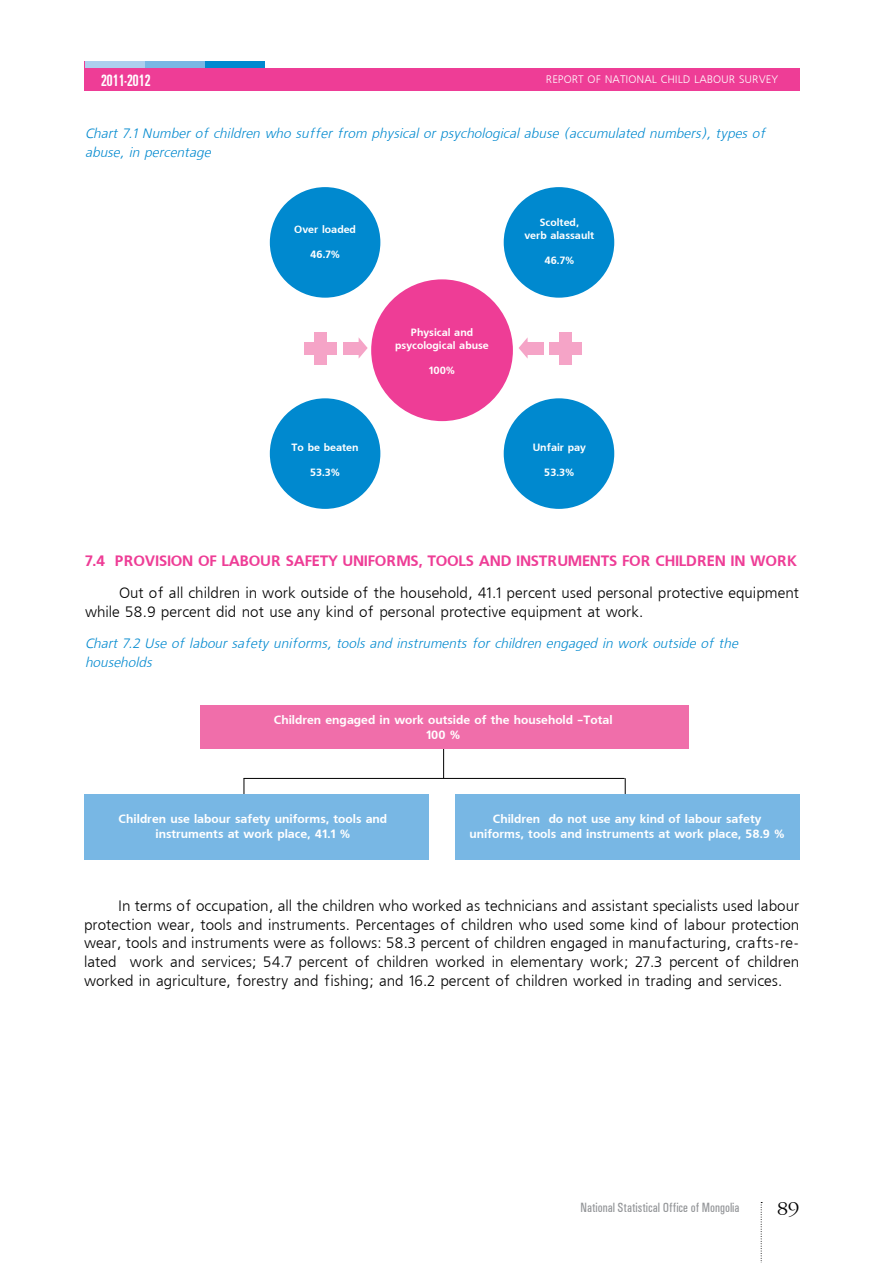
<style>
.page{position:relative;width:893px;height:1263px;background:#fff}
.page>*{position:absolute;margin:0;border:0;box-sizing:border-box;transform-origin:0 0}
.t1{font:18px "Ch Garamond";color:#000}
.t2{font:700 condensed 16.65px "Ch Univers";letter-spacing:-.04em;color:#fff;scale:.8 1}
.t3{font:15px/18.8px "Mogul Freeset";color:#000}
.t4{font:700 15px "Mogul Freeset";letter-spacing:-.02em;color:#ee3d96}
.t5{font:italic 13.5px/18.8px "Mogul Freeset";color:#0089cf}
.t6{font:13.5px "Ch Univers Condensed";color:#939598;scale:.9 1}
.t7{font:700 12px/15px "Mogul Freeset";color:#fff;text-align:center}
.t8{font:10.8px "Mogul Freeset";color:#fff}
.t9{font:700 10.5px/13.2px "Mogul Freeset";color:#fff;text-align:center}
</style>
<div class="page">
<svg style="left:761px;top:1202px;width:1px;height:61px"></svg>
<div style="left:85px;top:61px;width:715px;height:30px;background:#ee3d96"></div>
<div style="left:621px;top:32px;width:179px;height:36px;background:#fff"></div>
<div style="left:443px;top:32px;width:178px;height:36px;background:#fff"></div>
<div style="left:264px;top:32px;width:179px;height:36px;background:#fff"></div>
<div style="left:85px;top:61px;width:60px;height:7px;background:#adcfee"></div>
<div style="left:145px;top:61px;width:60px;height:7px;background:#78b7e4"></div>
<div style="left:205px;top:61px;width:59px;height:7px;background:#0089cf"></div>
<div style="left:371px;top:279px;width:142px;height:142px;background:#ee3d96;border-radius:50%"></div>
<div style="left:270px;top:187px;width:110px;height:111px;background:#0089cf;border-radius:50%"></div>
<div style="left:504px;top:187px;width:110px;height:111px;background:#0089cf;border-radius:50%"></div>
<div style="left:504px;top:398px;width:110px;height:111px;background:#0089cf;border-radius:50%"></div>
<div style="left:270px;top:398px;width:110px;height:111px;background:#0089cf;border-radius:50%"></div>
<div style="left:559px;top:332px;width:12px;height:32px;background:#f5a4c7"></div>
<div style="left:549px;top:342px;width:32px;height:12px;background:#f5a4c7"></div>
<div style="left:527px;top:342px;width:16px;height:12px;background:#f5a4c7"></div>
<svg style="left:519px;top:337px;width:9px;height:22px"></svg>
<div style="left:314px;top:332px;width:13px;height:32px;background:#f5a4c7"></div>
<div style="left:304px;top:342px;width:33px;height:12px;background:#f5a4c7"></div>
<div style="left:343px;top:342px;width:16px;height:12px;background:#f5a4c7"></div>
<svg style="left:359px;top:338px;width:9px;height:20px"></svg>
<hr style="left:625px;top:778px;width:1px;height:30px;background:#000">
<hr style="left:443px;top:748px;width:1px;height:30px;background:#000">
<hr style="left:244px;top:778px;width:1px;height:30px;background:#000">
<hr style="left:244px;top:778px;width:381px;height:1px;background:#000">
<div style="left:200px;top:705px;width:489px;height:43px;background:#f06eaa"></div>
<div style="left:84px;top:794px;width:344px;height:66px;background:#78b7e4"></div>
<div style="left:455px;top:794px;width:344px;height:66px;background:#78b7e4"></div>
<p class="t2" style="left:101px;top:71px;width:64px">2011-2012</p>
<p class="t8" style="left:546px;top:74px;width:234px">Report of National Child Labour Survey</p>
<p class="t5" style="left:85px;top:125px;width:682px">Chart 7.1 Number of children who suffer from physical or psychological abuse (accumulated numbers), types of abuse, in percentage</p>
<p class="t9" style="left:294px;top:223px;width:63px">Over loaded</p>
<p class="t9" style="left:310px;top:248px;width:32px">46.7%</p>
<p class="t9" style="left:292px;top:442px;width:69px">To be beaten</p>
<p class="t9" style="left:310px;top:466px;width:32px">53.3%</p>
<p class="t9" style="left:395px;top:326px;width:95px">Physical and psycological abuse</p>
<p class="t9" style="left:429px;top:364px;width:28px">100%</p>
<p class="t9" style="left:524px;top:216px;width:72px">Scolted,<br>verb alassault</p>
<p class="t9" style="left:544px;top:254px;width:32px">46.7%</p>
<p class="t9" style="left:533px;top:442px;width:55px">Unfair pay</p>
<p class="t9" style="left:544px;top:466px;width:32px">53.3%</p>
<p class="t4" style="left:85px;top:552px;width:58px">7.4 Provision</p>
<p class="t4" style="left:198px;top:552px;width:34px">of labou</p>
<p class="t4" style="left:271px;top:552px;width:25px">r safety</p>
<p class="t4" style="left:343px;top:552px;width:10px">unifo</p>
<p class="t4" style="left:386px;top:552px;width:52px">rms, tools</p>
<p class="t4" style="left:479px;top:552px;width:12px">and</p>
<p class="t4" style="left:516px;top:552px;width:9px">inst</p>
<p class="t4" style="left:547px;top:552px;width:21px">ruments</p>
<p class="t4" style="left:622px;top:552px;width:43px">fo r child</p>
<p class="t4" style="left:697px;top:552px;width:100px">ren inwork</p>
<p class="t3" style="left:85px;top:584px;width:716px;text-indent:34px">Out of all children in work outside of the household, 41.1 percent used personal protective equipment while 58.9 percent did not use any kind of personal protective equipment at work.</p>
<p class="t5" style="left:85px;top:635px;width:654px">Chart 7.2 Use of labour safety uniforms, tools and instruments for children engaged in work outside of the households</p>
<p class="t7" style="left:274px;top:712px;width:340px">Children engaged in work outside of the household -Total<br>100 %</p>
<p class="t7" style="left:119px;top:812px;width:270px">Children use labour safety uniforms, tools and instruments at work place, 41.1 %</p>
<p class="t7" style="left:469px;top:812px;width:317px">Children do not use any kind of labour safety uniforms, tools and instruments at work place, 58.9 %</p>
<p class="t3" style="left:84px;top:897px;width:717px;text-align:justify;text-indent:34px">In terms of occupation, all the children who worked as technicians and assistant specialists used labour protection wear, tools and instruments. Percentages of children who used some kind of labour protection wear, tools and instruments were as follows: 58.3 percent of children engaged in manufacturing, crafts-re&shy;lated work and services; 54.7 percent of children worked in elementary work; 27.3 percent of children worked in agriculture, forestry and fishing; and 16.2 percent of children worked in trading and services.</p>
<p class="t6" style="left:580px;top:1199px;width:178px">National Statistical office of Mongolia</p>
<p class="t1" style="left:777px;top:1199px;width:23px">89</p>
</div>
